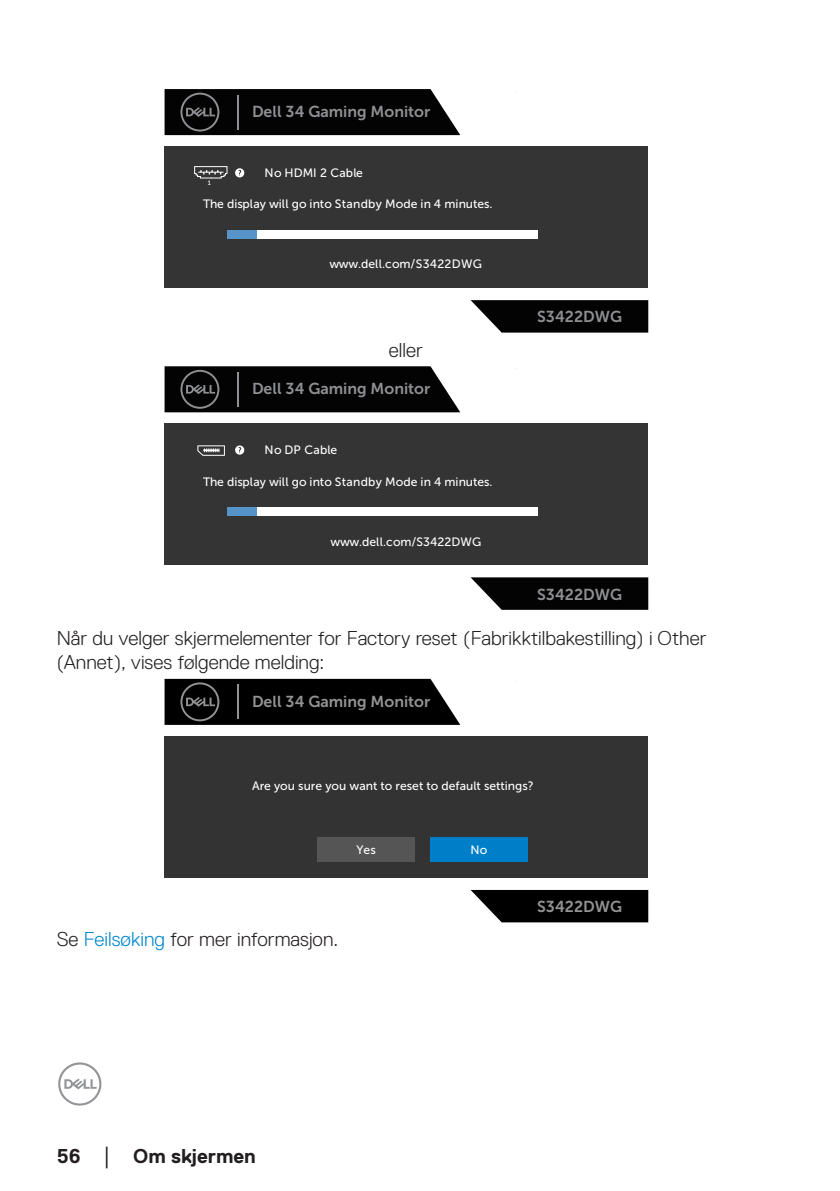
<style>
.page{position:relative;width:840px;height:1191px;background:#fff}
.page>*{position:absolute;margin:0;border:0;box-sizing:border-box;transform-origin:0 0}
.text{font:300 20px/24px "Dell Replica";color:#231f20}
.t1{font:700 20px "Dell Replica";color:#231f20}
.t2{font:15.8px "Museo Sans For Dell 700";color:#8f9093}
.t3{font:15.8px "Museo Sans For Dell 700";color:#939393}
.t4{font:12.2px "Museo Sans For Dell 500";color:#fff}
.t5{font:12.2px "Museo Sans For Dell 500";letter-spacing:.02em;color:#fff}
.t6{font:6.4px "Museo Sans For Dell 500";color:#fff}
.s1{color:#0087cb}
.s2{font-family:"Times New Roman";font-weight:400;font-size:18px}
</style>
<div class="page">
<svg style="left:58px;top:1062px;width:43px;height:43px"></svg>
<svg style="left:470px;top:300px;width:178px;height:32px;background:#1a1a1a"></svg>
<div style="left:164px;top:146px;width:483px;height:141px;background:#343434"></div>
<div style="left:227px;top:230px;width:310px;height:8px;background:#fff"></div>
<div style="left:227px;top:230px;width:30px;height:8px;background:#5693c6"></div>
<svg style="left:235px;top:168px;width:9px;height:9px"></svg>
<svg style="left:238px;top:170px;width:4px;height:8px"></svg>
<svg style="left:194px;top:166px;width:33px;height:13px"></svg>
<svg style="left:164px;top:89px;width:296px;height:46px;background:#131313"></svg>
<hr style="left:237px;top:95px;width:2px;height:34px;background:#8f9093">
<svg style="left:470px;top:577px;width:178px;height:33px;background:#1d1d1d"></svg>
<div style="left:164px;top:423px;width:483px;height:142px;background:#343434"></div>
<div style="left:227px;top:507px;width:310px;height:8px;background:#fff"></div>
<div style="left:227px;top:507px;width:30px;height:8px;background:#5693c6"></div>
<svg style="left:235px;top:445px;width:9px;height:10px"></svg>
<svg style="left:238px;top:447px;width:4px;height:6px"></svg>
<svg style="left:197px;top:445px;width:28px;height:11px"></svg>
<svg style="left:164px;top:366px;width:296px;height:46px;background:#151515"></svg>
<hr style="left:237px;top:372px;width:2px;height:35px;background:#8f9093">
<svg style="left:470px;top:890px;width:178px;height:32px;background:#161616"></svg>
<div style="left:164px;top:736px;width:483px;height:141px;background:#333"></div>
<div style="left:430px;top:837px;width:97px;height:25px;background:#007fc8"></div>
<div style="left:317px;top:837px;width:97px;height:25px;background:#555"></div>
<svg style="left:164px;top:679px;width:296px;height:46px;background:#111"></svg>
<hr style="left:237px;top:684px;width:2px;height:35px;background:#939393">
<p class="t2" style="left:252px;top:103px;width:179px">Dell 34 Gaming Monitor</p>
<p class="t6" style="left:208px;top:179px;width:5px">1</p>
<p class="t4" style="left:264px;top:166px;width:100px">No HDMI 2 Cable</p>
<p class="t4" style="left:203px;top:198px;width:290px">The display will go into Standby Mode in 4 minutes.</p>
<p class="t5" style="left:329px;top:257px;width:154px">www.dell.com/S3422DWG</p>
<p class="text" style="left:388px;top:338px;width:35px">eller</p>
<p class="t2" style="left:252px;top:380px;width:179px">Dell 34 Gaming Monitor</p>
<p class="t4" style="left:264px;top:443px;width:74px">No DP Cable</p>
<p class="t4" style="left:203px;top:475px;width:290px">The display will go into Standby Mode in 4 minutes.</p>
<p class="t4" style="left:330px;top:535px;width:152px">www.dell.com/S3422DWG</p>
<p class="t2" style="left:537px;top:308px;width:86px">S3422DWG</p>
<p class="t2" style="left:537px;top:585px;width:86px">S3422DWG</p>
<p class="text" style="left:57px;top:626px;width:651px">Når du velger skjermelementer for Factory reset (Fabrikktilbakestilling) i Other (Annet), vises følgende melding:</p>
<p class="t3" style="left:252px;top:692px;width:179px">Dell 34 Gaming Monitor</p>
<p class="t4" style="left:252px;top:779px;width:283px">Are you sure you want to reset to default settings?</p>
<p class="t4" style="left:356px;top:842px;width:21px">Yes</p>
<p class="t4" style="left:470px;top:842px;width:18px">No</p>
<p class="text" style="left:57px;top:927px;width:283px">Se <span class="s1">Feilsøking</span> for mer informasjon.</p>
<p class="t3" style="left:537px;top:898px;width:86px">S3422DWG</p>
<h1 class="t1" style="left:57px;top:1144px;width:200px">56 <span class="s2">│</span> Om skjermen</h1>
</div>
